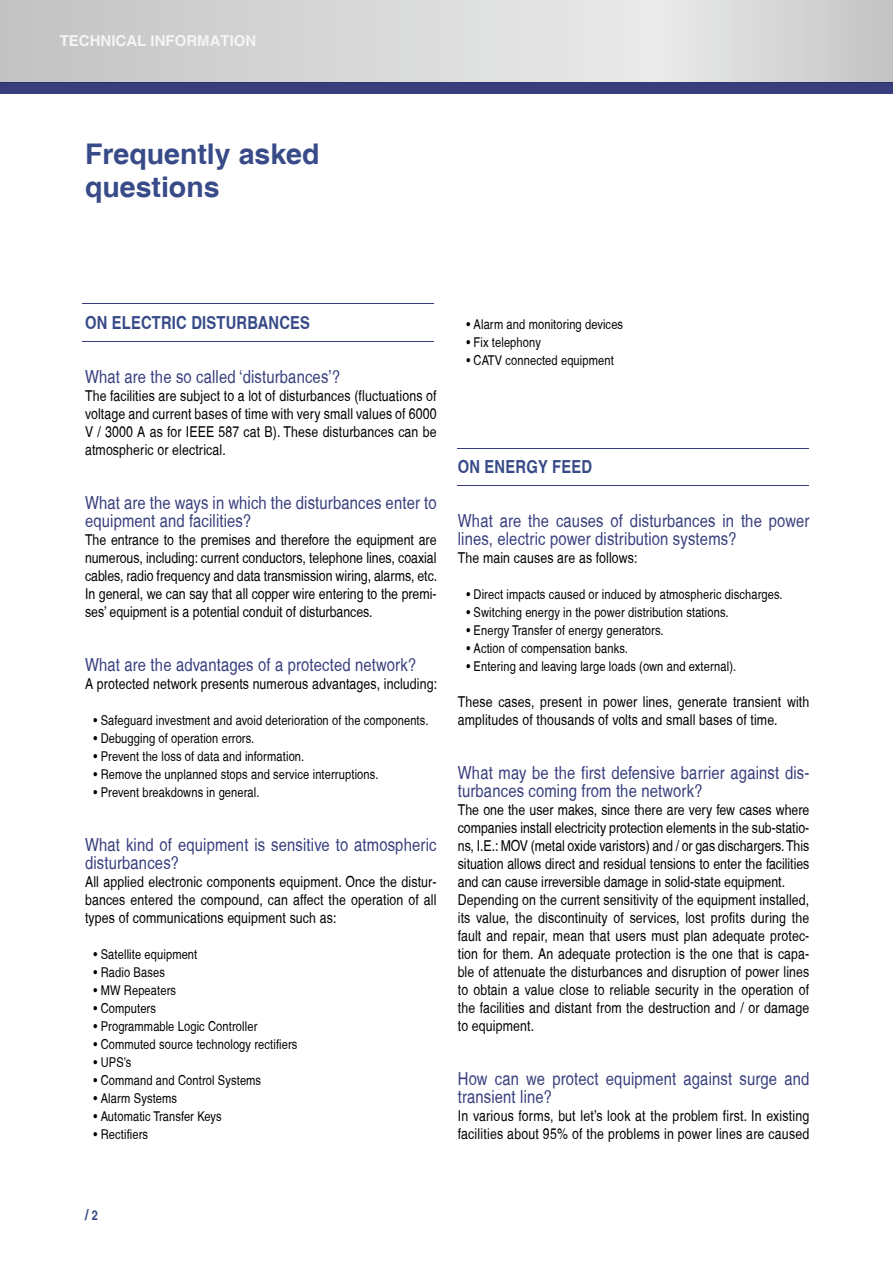
<style>
.page{position:relative;width:893px;height:1263px;background:#fff}
.page>*{position:absolute;margin:0;border:0;box-sizing:border-box;transform-origin:0 0}
.t1{font:700 28.5px/33px "Helvetica";color:#384b88}
.t2{font:condensed 18px/18px "Helvetica";letter-spacing:.01em;color:#383e7d}
.t3{font:700 condensed 18px "Helvetica";letter-spacing:.01em;color:#384b88}
.t4{font:condensed 15px/18px "Helvetica";letter-spacing:.01em;color:#000;text-align:justify}
.t5{font:700 15px "Helvetica";color:#f5f5f4}
.t6{font:700 condensed 15px "Helvetica";color:#384b88}
.t7{font:condensed 13.5px "Helvetica";letter-spacing:.01em;color:#000}
.s1{font-size:13.5px}
</style>
<div class="page">
<hr style="left:82px;top:303px;width:352px;height:1px;background:#383e7d">
<hr style="left:82px;top:341px;width:352px;height:1px;background:#383e7d">
<hr style="left:458px;top:448px;width:351px;height:1px;background:#383e7d">
<hr style="left:458px;top:485px;width:351px;height:1px;background:#383e7d">
<svg style="left:0;top:0;width:893px;height:82px;background:#d6d6d6"></svg>
<div style="left:0;top:83px;width:893px;height:11px;background:#383e7d"></div>
<hr style="left:0;top:82px;width:893px;height:1px;background:#323569">
<p class="t5" style="left:60px;top:32px;width:198px">TECHNICAL INFORMATION</p>
<h1 class="t1" style="left:85px;top:138px;width:236px">Frequently asked questions</h1>
<p class="t3" style="left:85px;top:312px;width:227px">ON ELECTRIC DISTURBANCES</p>
<p class="t2" style="left:85px;top:368px;width:257px">What are the so called ‘disturbances’?</p>
<p class="t4" style="left:85px;top:387px;width:353px">The facilities are subject to a lot of disturbances (fluctuations of voltage and current bases of time with very small values of 6000<br>V / 3000 A as for IEEE 587 cat B). These disturbances can be atmospheric or electrical.</p>
<p class="t2" style="left:85px;top:494px;width:353px">What are the ways in which the disturbances enter to equipment and facilities?</p>
<p class="t4" style="left:85px;top:531px;width:354px">The entrance to the premises and therefore the equipment are numerous, including: current conductors, telephone lines, coaxial cables, radio frequency and data transmission wiring, alarms, etc.<br>In general, we can say that all copper wire entering to the premi&shy;ses’ equipment is a potential conduit of disturbances.</p>
<p class="t2" style="left:85px;top:656px;width:333px">What are the advantages of a protected network?</p>
<p class="t4" style="left:85px;top:675px;width:354px">A protected network presents numerous advantages, including:</p>
<p class="t7" style="left:94px;top:713px;width:336px">• Safeguard investment and avoid deterioration of the components.</p>
<p class="t7" style="left:94px;top:731px;width:162px">• Debugging of operation errors.</p>
<p class="t7" style="left:94px;top:749px;width:212px">• Prevent the loss of data and information.</p>
<p class="t7" style="left:94px;top:767px;width:286px">• Remove the unplanned stops and service interruptions.</p>
<p class="t7" style="left:94px;top:785px;width:167px">• Prevent breakdowns in general.</p>
<p class="t2" style="left:85px;top:836px;width:353px">What kind of equipment is sensitive to atmospheric disturbances?</p>
<p class="t4" style="left:85px;top:873px;width:353px">All applied electronic components equipment. Once the distur&shy;bances entered the compound, can affect the operation of all types of communications equipment such as:</p>
<p class="t7" style="left:94px;top:947px;width:105px">• Satellite equipment</p>
<p class="t7" style="left:94px;top:965px;width:73px">• Radio Bases</p>
<p class="t7" style="left:94px;top:983px;width:84px">• MW Repeaters</p>
<p class="t7" style="left:94px;top:1001px;width:64px">• Computers</p>
<p class="t7" style="left:94px;top:1019px;width:165px">• Programmable Logic Controller</p>
<p class="t7" style="left:94px;top:1037px;width:205px">• Commuted source technology rectifiers</p>
<p class="t7" style="left:94px;top:1055px;width:39px">• UPS’s</p>
<p class="t7" style="left:94px;top:1073px;width:169px">• Command and Control Systems</p>
<p class="t7" style="left:94px;top:1091px;width:85px">• Alarm Systems</p>
<p class="t7" style="left:94px;top:1109px;width:130px">• Automatic Transfer Keys</p>
<p class="t7" style="left:94px;top:1127px;width:56px">• Rectifiers</p>
<p class="t7" style="left:466px;top:316px;width:158px">• Alarm and monitoring devices</p>
<p class="t7" style="left:466px;top:334px;width:76px">• Fix telephony</p>
<p class="t7" style="left:466px;top:352px;width:149px">• CATV connected equipment</p>
<p class="t3" style="left:458px;top:455px;width:136px">ON ENERGY FEED</p>
<p class="t2" style="left:458px;top:511px;width:353px">What are the causes of disturbances in the power lines, electric power distribution systems?</p>
<p class="t4" style="left:458px;top:548px;width:181px">The main causes are as follows:</p>
<p class="t7" style="left:466px;top:586px;width:318px">• Direct impacts caused or induced by atmospheric discharges.</p>
<p class="t7" style="left:466px;top:604px;width:264px">• Switching energy in the power distribution stations.</p>
<p class="t7" style="left:466px;top:622px;width:199px">• Energy Transfer of energy generators.</p>
<p class="t7" style="left:466px;top:640px;width:163px">• Action of compensation banks.</p>
<p class="t7" style="left:466px;top:658px;width:271px">• Entering and leaving large loads (own and external).</p>
<p class="t4" style="left:458px;top:692px;width:353px">These cases, present in power lines, generate transient with amplitudes of thousands of volts and small bases of time.</p>
<p class="t2" style="left:458px;top:763px;width:353px">What may be the first defensive barrier against dis&shy;turbances coming from the network?</p>
<p class="t4" style="left:458px;top:800px;width:353px;text-align:left">The one the user makes, since there are very few cases where companies install electricity protection elements in the sub-statio&shy;ns, I.E.: MOV (metal oxide varistors) and / or gas dischargers. This situation allows direct and residual tensions to enter the facilities and can cause irreversible damage in solid-state equipment.<br>Depending on the current sensitivity of the equipment installed, its value, the discontinuity of services, lost profits during the fault and repair, mean that users must plan adequate protec&shy;tion for them. An adequate protection is the one that is capa&shy;ble of attenuate the disturbances and disruption of power lines to obtain a value close to reliable security in the operation of the facilities and distant from the destruction and / or damage to equipment.</p>
<p class="t2" style="left:458px;top:1069px;width:353px">How can we protect equipment against surge and transient line?</p>
<p class="t4" style="left:458px;top:1106px;width:353px">In various forms, but let’s look at the problem first. In existing facilities about 95% of the problems in power lines are caused</p>
<p class="t6" style="left:85px;top:1205px;width:14px">/ <span class="s1">2</span></p>
</div>
